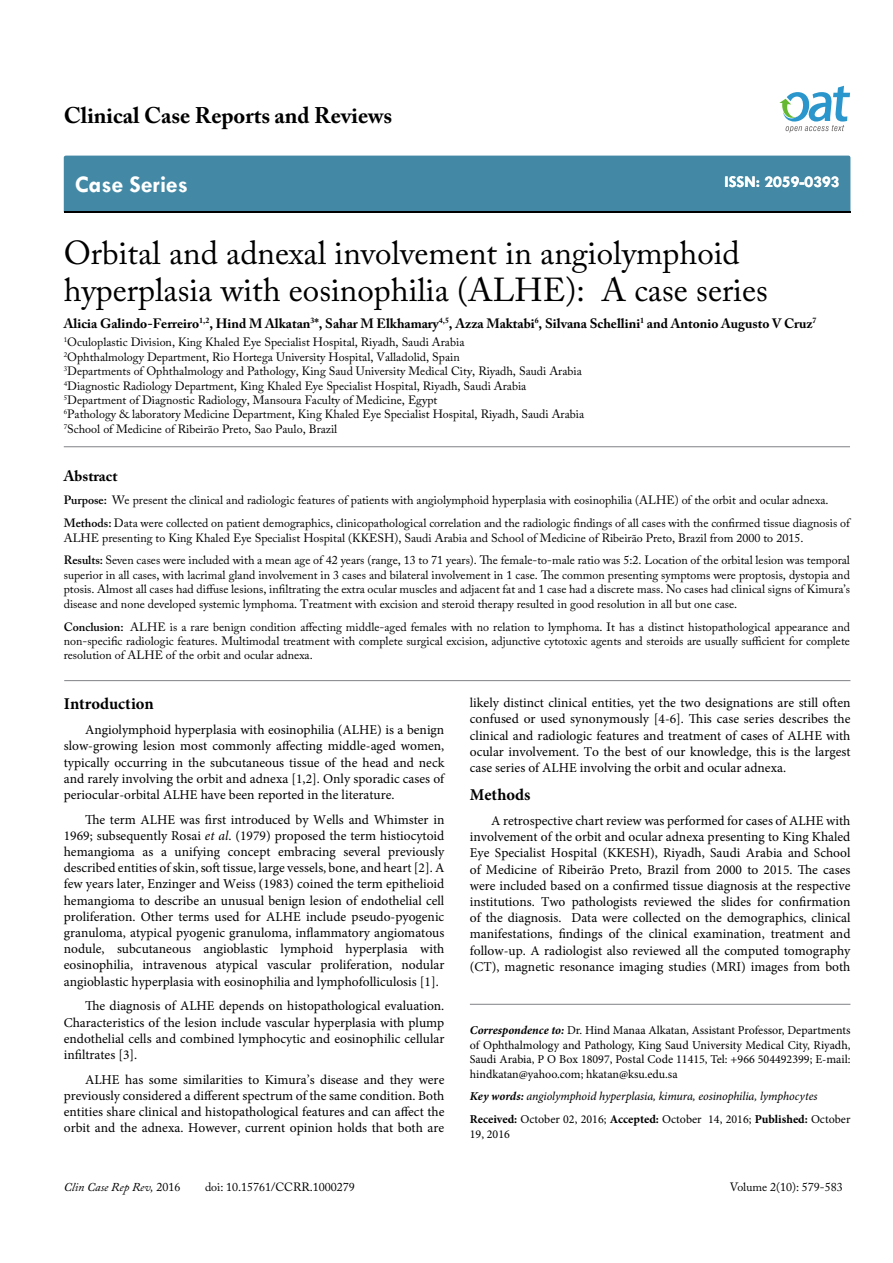
<style>
.page{position:relative;width:893px;height:1263px;background:#fff}
.page>*{position:absolute;margin:0;border:0;box-sizing:border-box;transform-origin:0 0}
.t1{font:33px/37.5px "Adobe Caslon Pro";color:#000}
.t2{font:700 24px "Tw Cen";color:#fff}
.t3{font:700 22.5px "Adobe Caslon Pro";color:#000}
.t4{font:700 16.5px "Minion Pro";color:#000}
.t5{font:700 16.5px "Tw Cen";color:#fff}
.t6{font:700 15px "Adobe Caslon Pro";color:#000}
.t7{font:13.5px/16.2px "Minion Pro";color:#000;text-align:justify}
.t8{font:700 13.5px "Adobe Caslon Pro";color:#000}
.t9{font:12px/14.4px "Adobe Caslon Pro";color:#000}
.t10{font:12px/14.4px "Minion Pro";color:#000;text-align:justify}
.t11{font:italic 12px/23px "Minion Pro";letter-spacing:-.01em;color:#000}
.t12{font:italic 12px "Adobe Caslon Pro";color:#000}
.s1{font-weight:600}
.s2{font-style:italic}
.s3{font-style:normal}
.s4{font-weight:700;font-style:italic}
.s5{font-weight:700}
.s6{font-weight:700;font-style:normal}
</style>
<div class="page">
<div style="left:64px;top:156px;width:786px;height:56px;background:#4389a5"></div>
<svg style="left:779px;top:86px;width:71px;height:47px"></svg>
<hr style="left:470px;top:1004px;width:380px;height:1px;background:#808285">
<hr style="left:64px;top:446px;width:786px;height:1px;background:#808285">
<hr style="left:64px;top:680px;width:786px;height:1px;background:#808285">
<h3 class="t3" style="left:64px;top:102px;width:330px">Clinical Case Reports and Reviews</h3>
<h2 class="t2" style="left:75px;top:170px;width:115px">Case Series</h2>
<p class="t5" style="left:724px;top:172px;width:117px">ISSN: 2059-0393</p>
<h1 class="t1" style="left:64px;top:234px;width:706px">Orbital and adnexal involvement in angiolymphoid hyperplasia with eosinophilia (ALHE): A case series</h1>
<p class="t8" style="left:64px;top:315px;width:754px">Alicia Galindo-Ferreiro<sup>1,2</sup>, Hind M Alkatan<sup>3</sup>*, Sahar M Elkhamary<sup>4,5</sup>, Azza Maktabi<sup>6</sup>, Silvana Schellini<sup>1</sup> and Antonio Augusto V Cruz<sup>7</sup></p>
<p class="t9" style="left:64px;top:335px;width:522px"><sup>1</sup>Oculoplastic Division, King Khaled Eye Specialist Hospital, Riyadh, Saudi Arabia<br><sup>2</sup>Ophthalmology Department, Rio Hortega University Hospital, Valladolid, Spain<br><sup>3</sup>Departments of Ophthalmology and Pathology, King Saud University Medical City, Riyadh, Saudi Arabia <sup>4</sup>Diagnostic Radiology Department, King Khaled Eye Specialist Hospital, Riyadh, Saudi Arabia <sup>5</sup>Department of Diagnostic Radiology, Mansoura Faculty of Medicine, Egypt<br><sup>6</sup>Pathology &amp; laboratory Medicine Department, King Khaled Eye Specialist Hospital, Riyadh, Saudi Arabia <sup>7</sup>School of Medicine of Ribeirão Preto, Sao Paulo, Brazil</p>
<p class="t6" style="left:64px;top:467px;width:55px">Abstract</p>
<p class="t9" style="left:64px;top:489px;width:788px;line-height:23px"><span class="s1">Purpose:</span> We present the clinical and radiologic features of patients with angiolymphoid hyperplasia with eosinophilia (ALHE) of the orbit and ocular adnexa.<br><span class="s1">Methods:</span> Data were collected on patient demographics, clinicopathological correlation and the radiologic findings of all cases with the confirmed tissue diagnosis of</p>
<p class="t9" style="left:64px;top:526px;width:788px;line-height:23px">ALHE presenting to King Khaled Eye Specialist Hospital (KKESH), Saudi Arabia and School of Medicine of Ribeirão Preto, Brazil from 2000 to 2015.<br><span class="s1">Results:</span> Seven cases were included with a mean age of 42 years (range, 13 to 71 years). The female-to-male ratio was 5:2. Location of the orbital lesion was temporal</p>
<p class="t9" style="left:64px;top:567px;width:788px;text-align:justify">superior in all cases, with lacrimal gland involvement in 3 cases and bilateral involvement in 1 case. The common presenting symptoms were proptosis, dystopia and ptosis. Almost all cases had diffuse lesions, infiltrating the extra ocular muscles and adjacent fat and 1 case had a discrete mass. No cases had clinical signs of Kimura’s disease and none developed systemic lymphoma. Treatment with excision and steroid therapy resulted in good resolution in all but one case.</p>
<p class="t9" style="left:64px;top:619px;width:788px;text-align:justify"><span class="s1">Conclusion:</span> ALHE is a rare benign condition affecting middle-aged females with no relation to lymphoma. It has a distinct histopathological appearance and non-specific radiologic features. Multimodal treatment with complete surgical excision, adjunctive cytotoxic agents and steroids are usually sufficient for complete resolution of ALHE of the orbit and ocular adnexa.</p>
<p class="t4" style="left:64px;top:692px;width:91px">Introduction</p>
<p class="t7" style="left:64px;top:722px;width:382px;text-indent:21px">Angiolymphoid hyperplasia with eosinophilia (ALHE) is a benign slow-growing lesion most commonly affecting middle-aged women, typically occurring in the subcutaneous tissue of the head and neck and rarely involving the orbit and adnexa [1,2]. Only sporadic cases of periocular-orbital ALHE have been reported in the literature.</p>
<p class="t7" style="left:64px;top:811px;width:382px;text-indent:21px">The term ALHE was first introduced by Wells and Whimster in 1969; subsequently Rosai <span class="s2">et al</span>. (1979) proposed the term histiocytoid hemangioma as a unifying concept embracing several previously described entities of skin, soft tissue, large vessels, bone, and heart [2]. A few years later, Enzinger and Weiss (1983) coined the term epithelioid hemangioma to describe an unusual benign lesion of endothelial cell proliferation. Other terms used for ALHE include pseudo-pyogenic granuloma, atypical pyogenic granuloma, inflammatory angiomatous nodule, subcutaneous angioblastic lymphoid hyperplasia with eosinophilia, intravenous atypical vascular proliferation, nodular angioblastic hyperplasia with eosinophilia and lymphofolliculosis [1].</p>
<p class="t7" style="left:64px;top:998px;width:382px;text-indent:21px">The diagnosis of ALHE depends on histopathological evaluation.<br>Characteristics of the lesion include vascular hyperplasia with plump endothelial cells and combined lymphocytic and eosinophilic cellular infiltrates [3].</p>
<p class="t7" style="left:64px;top:1071px;width:382px;text-indent:21px">ALHE has some similarities to Kimura’s disease and they were previously considered a different spectrum of the same condition. Both entities share clinical and histopathological features and can affect the orbit and the adnexa. However, current opinion holds that both are</p>
<p class="t12" style="left:64px;top:1180px;width:118px">Clin Case Rep Rev, <span class="s3">2016</span></p>
<p class="t9" style="left:205px;top:1180px;width:151px">doi: 10.15761/CCRR.1000279</p>
<p class="t7" style="left:470px;top:695px;width:382px">likely distinct clinical entities, yet the two designations are still often confused or used synonymously [4-6]. This case series describes the clinical and radiologic features and treatment of cases of ALHE with ocular involvement. To the best of our knowledge, this is the largest case series of ALHE involving the orbit and ocular adnexa.</p>
<p class="t4" style="left:470px;top:783px;width:62px">Methods</p>
<p class="t7" style="left:470px;top:813px;width:382px;text-indent:21px">A retrospective chart review was performed for cases of ALHE with involvement of the orbit and ocular adnexa presenting to King Khaled Eye Specialist Hospital (KKESH), Riyadh, Saudi Arabia and School of Medicine of Ribeirão Preto, Brazil from 2000 to 2015. The cases were included based on a confirmed tissue diagnosis at the respective institutions. Two pathologists reviewed the slides for confirmation of the diagnosis. Data were collected on the demographics, clinical manifestations, findings of the clinical examination, treatment and follow-up. A radiologist also reviewed all the computed tomography (CT), magnetic resonance imaging studies (MRI) images from both</p>
<p class="t10" style="left:470px;top:1023px;width:382px"><span class="s4">Correspondence to:</span> Dr. Hind Manaa Alkatan, Assistant Professor, Departments of Ophthalmology and Pathology, King Saud University Medical City, Riyadh, Saudi Arabia, P O Box 18097, Postal Code 11415, Tel: +966 504492399; E-mail: hindkatan@yahoo.com; hkatan@ksu.edu.sa</p>
<p class="t11" style="left:470px;top:1085px;width:382px"><span class="s5">Key words:</span> angiolymphoid hyperplasia, kimura, eosinophilia, lymphocytes<br><span class="s6">Received:</span> <span class="s3">October 02, 2016;</span> <span class="s6">Accepted:</span> <span class="s3">October 14, 2016;</span> <span class="s6">Published:</span> <span class="s3">October</span></p>
<p class="t10" style="left:470px;top:1127px;width:42px">19, 2016</p>
<p class="t9" style="left:730px;top:1180px;width:114px">Volume 2(10): 579-583</p>
</div>
